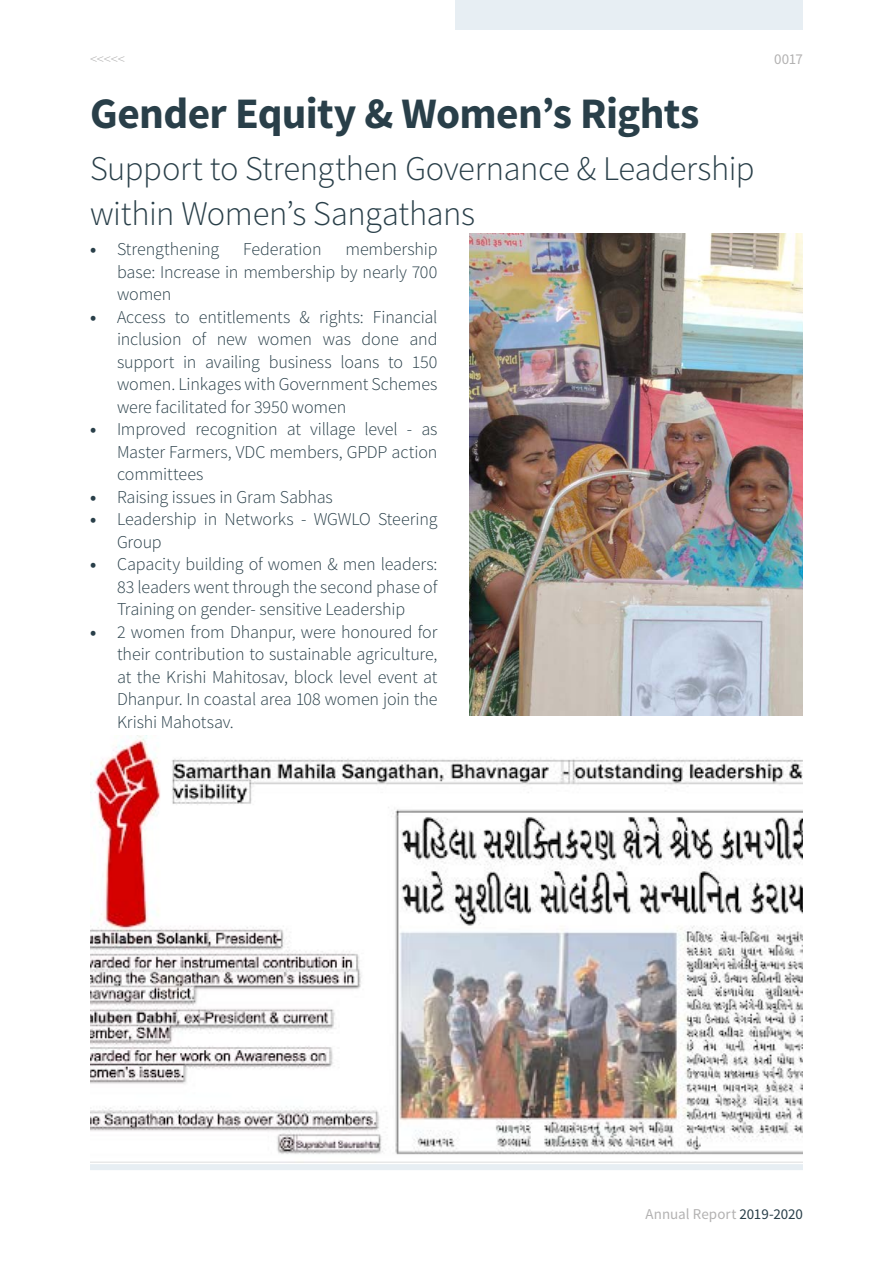
<style>
.page{position:relative;width:893px;height:1263px;background:#fff}
.page>*{position:absolute;margin:0;border:0;box-sizing:border-box;transform-origin:0 0}
.t1{font:700 43.5px "Source Sans Pro";letter-spacing:-.015em;color:#293f49}
.t2{font:300 34.5px/45px "Source Sans Pro";letter-spacing:-.01em;color:#293f49}
.t3{font:300 18px/22.5px "Source Sans Pro";letter-spacing:-.005em;color:#293f49;text-align:justify}
.t4{font:15px "Source Sans Pro";color:#b3b2b2}
.t5{font:300 15px "Source Sans Pro";color:#b3b2b2}
.s1{font-weight:700}
.s2{color:#293f49}
</style>
<div class="page">
<div style="left:90px;top:1164px;width:713px;height:6px;background:#e7eef3"></div>
<div style="left:455px;top:0;width:348px;height:30px;background:#e7eef3"></div>
<img style="left:469px;top:234px;width:334px;height:481px">
<img style="left:90px;top:736px;width:713px;height:427px">
<p class="t5" style="left:90px;top:50px;width:37px">&lt;&lt;&lt;&lt;&lt;</p>
<p class="t4" style="left:774px;top:49px;width:30px">0017</p>
<h1 class="t1" style="left:90px;top:85px;width:611px">Gender Equity &amp; Women’s Rights</h1>
<h2 class="t2" style="left:90px;top:146px;width:666px">Support to Strengthen Governance &amp; Leadership within Women’s Sangathans</h2>
<p class="t3" style="left:90px;top:238px;width:131px"><span class="s1">•</span> Strengthening</p>
<p class="t3" style="left:243px;top:238px;width:80px">Federation</p>
<p class="t3" style="left:117px;top:238px;width:322px;text-indent:228px">membership base: Increase in membership by nearly 700 women</p>
<p class="t3" style="left:117px;top:305px;width:322px;text-indent:-27px"><span class="s1">•</span> Access to entitlements &amp; rights: Financial inclusion of new women was done and support in availing business loans to 150 women. Linkages with Government Schemes were facilitated for 3950 women</p>
<p class="t3" style="left:117px;top:418px;width:322px;text-indent:-27px"><span class="s1">•</span> Improved recognition at village level - as Master Farmers, VDC members, GPDP action committees</p>
<p class="t3" style="left:90px;top:485px;width:244px"><span class="s1">•</span> Raising issues in Gram Sabhas</p>
<p class="t3" style="left:117px;top:508px;width:322px;text-indent:-27px"><span class="s1">•</span> Leadership in Networks - WGWLO Steering<br>Group</p>
<p class="t3" style="left:117px;top:553px;width:322px;text-indent:-27px"><span class="s1">•</span> Capacity building of women &amp; men leaders:<br>83 leaders went through the second phase of Training on gender- sensitive Leadership</p>
<p class="t3" style="left:117px;top:620px;width:322px;text-indent:-27px"><span class="s1">•</span> 2 women from Dhanpur, were honoured for their contribution to sustainable agriculture, at the Krishi Mahitosav, block level event at Dhanpur. In coastal area 108 women join the Krishi Mahotsav.</p>
<p class="t4" style="left:645px;top:1204px;width:159px">Annual Report <span class="s2">2019-2020</span></p>
</div>
